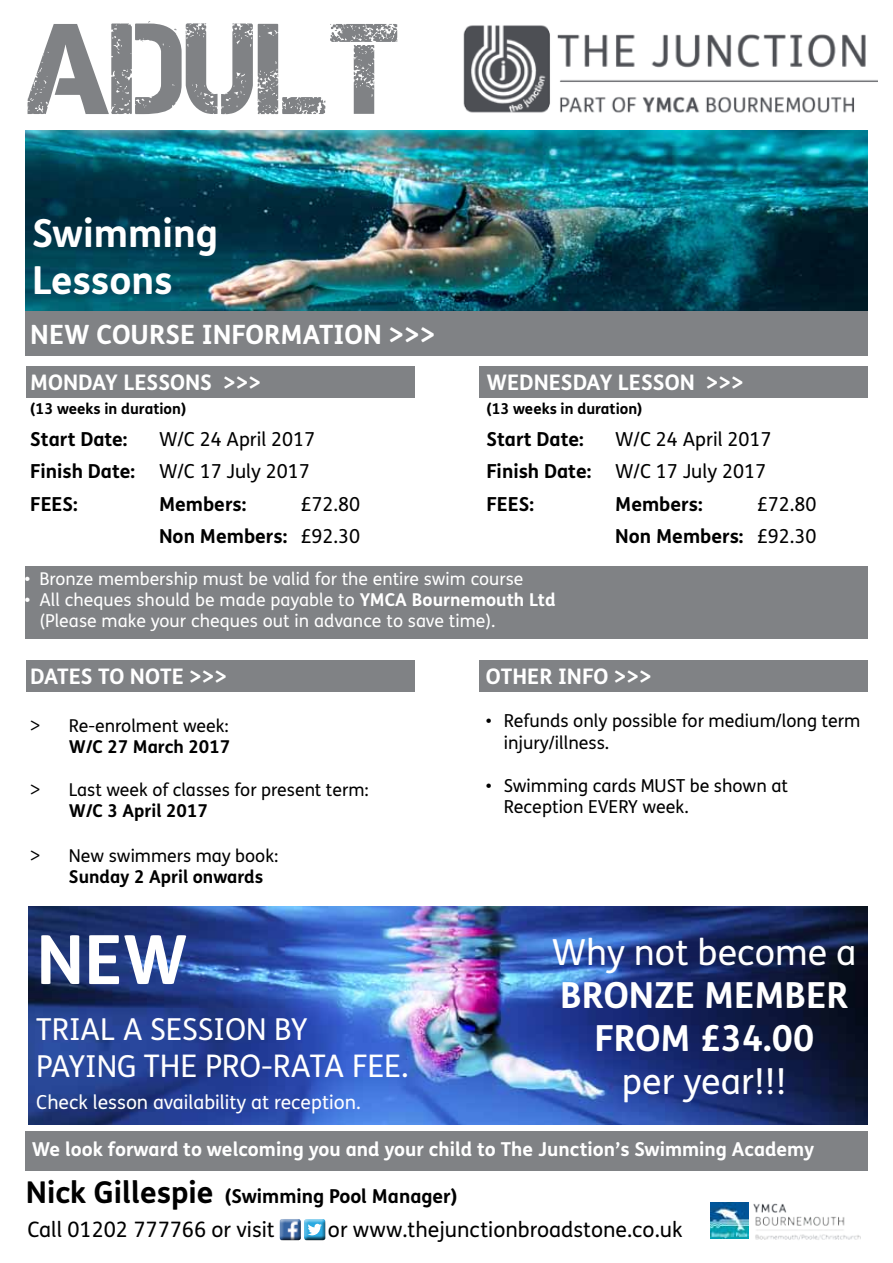
<style>
.page{position:relative;width:893px;height:1263px;background:#fff}
.page>*{position:absolute;margin:0;border:0;box-sizing:border-box;transform-origin:0 0}
.t1{font:128.7px "Captureit";color:#808285}
.t2{font:700 67.8px "FS Me";color:#fff}
.t3{font:700 38.55px/46.3px "FS Me";color:#fff}
.t4{font:35.85px "FS Me";color:#fff}
.t5{font:700 35.85px/43px "FS Me";color:#fff}
.t6{font:31.05px "FS Me";color:#fff}
.t7{font:30.15px "FS Me";color:#fff}
.t8{font:700 26.55px "FS Me";color:#fff}
.t9{font:700 21.45px "FS Me";color:#fff}
.t10{font:21.3px "FS Me";color:#000}
.t11{font:19.35px/32.2px "FS Me";color:#000}
.t12{font:700 19.35px "FS Me";color:#000}
.t13{font:19.35px "FS Me";color:#fff}
.t14{font:700 19.2px "FS Me";color:#fff}
.t15{font:700 19.2px "FS Me";color:#000}
.t16{font:17.85px/21.5px "FS Me";color:#000}
.t17{font:17.7px/21.3px "FS Me";color:#fff}
.t18{font:17.7px "FS Me";color:#000}
.t19{font:700 17.7px "FS Me";color:#000}
.t20{font:17.55px "FS Me";color:#fff}
.t21{font:700 15px "FS Me";color:#000}
.s1{font-weight:700}
.s2{font-size:30.15px}
.s3{font-size:30px}
</style>
<div class="page">
<img style="left:28px;top:906px;width:840px;height:219px">
<div style="left:26px;top:366px;width:389px;height:32px;background:#808285"></div>
<div style="left:479px;top:366px;width:389px;height:32px;background:#808285"></div>
<div style="left:26px;top:1131px;width:842px;height:40px;background:#808285"></div>
<img style="left:26px;top:131px;width:842px;height:181px">
<img style="left:25px;top:130px;width:402px;height:15px">
<svg style="left:25px;top:1109px;width:191px;height:62px"></svg>
<img style="left:753px;top:1203px;width:108px;height:37px">
<img style="left:710px;top:1203px;width:38px;height:35px">
<div style="left:278px;top:1218px;width:24px;height:23px;background:#000;opacity:.75"></div>
<div style="left:303px;top:1218px;width:24px;height:23px;background:#000;opacity:.75"></div>
<div style="left:26px;top:312px;width:842px;height:44px;background:#808285"></div>
<div style="left:26px;top:661px;width:389px;height:31px;background:#808285"></div>
<div style="left:26px;top:566px;width:842px;height:72px;background:#808285"></div>
<div style="left:479px;top:661px;width:389px;height:31px;background:#808285"></div>
<img style="left:463px;top:25px;width:415px;height:88px">
<h1 class="t1" style="left:28px;top:-3px;width:376px">adult</h1>
<h3 class="t3" style="left:32px;top:208px;width:188px">Swimming<br>Lessons</h3>
<h3 class="t8" style="left:30px;top:314px;width:235px">New Course INFORMA</h3>
<h3 class="t8" style="left:319px;top:314px;width:118px">TION &gt;&gt;&gt;</h3>
<p class="t9" style="left:30px;top:366px;width:232px">monday LESSONS &gt;&gt;&gt;</p>
<p class="t21" style="left:30px;top:397px;width:157px">(13 weeks in duration)</p>
<p class="t12" style="left:30px;top:424px;width:99px">Start Date:</p>
<p class="t11" style="left:30px;top:423px;width:286px;text-indent:129px">W/C 24 April 2017<br><span class="s1">Finish Date:</span> W/C 17 July 2017<br><span class="s1">FEES:</span></p>
<p class="t12" style="left:159px;top:489px;width:89px">Members:</p>
<p class="t11" style="left:159px;top:487px;width:203px;text-align:right">£72.80<br><span class="s1">Non Members:</span> £92.30</p>
<p class="t9" style="left:486px;top:366px;width:61px">wednes</p>
<p class="t9" style="left:573px;top:366px;width:172px">day LESSON &gt;&gt;&gt;</p>
<p class="t21" style="left:486px;top:397px;width:157px">(13 weeks in duration)</p>
<p class="t12" style="left:486px;top:424px;width:99px">Start Date:</p>
<p class="t11" style="left:486px;top:423px;width:286px;text-indent:129px">W/C 24 April 2017<br><span class="s1">Finish Date:</span> W/C 17 July 2017<br><span class="s1">FEES:</span></p>
<p class="t12" style="left:615px;top:489px;width:89px">Members:</p>
<p class="t11" style="left:615px;top:487px;width:203px;text-align:right">£72.80<br><span class="s1">Non Members:</span> £92.30</p>
<p class="t20" style="left:24px;top:567px;width:500px">• Bronze membership must be valid for the entire swim course</p>
<p class="t17" style="left:39px;top:589px;width:518px;text-indent:-15px">• All cheques should be made payable to <span class="s1">YMCA Bournemouth Ltd </span>(Please make your cheques out in advance to save time).</p>
<p class="t9" style="left:30px;top:660px;width:40px">Dates</p>
<p class="t9" style="left:98px;top:660px;width:130px">to note &gt;&gt;&gt;</p>
<p class="t18" style="left:30px;top:714px;width:200px">&gt; Re-enrolment week:</p>
<p class="t19" style="left:69px;top:733px;width:163px">W/C 27 March 2017</p>
<p class="t18" style="left:30px;top:777px;width:340px">&gt; Last week of classes for present term:</p>
<p class="t19" style="left:69px;top:797px;width:141px">W/C 3 April 2017</p>
<p class="t18" style="left:30px;top:844px;width:250px">&gt; New swimmers may book:</p>
<p class="t19" style="left:69px;top:863px;width:196px">Sunday 2 April onwards</p>
<h2 class="t2" style="left:36px;top:907px;width:153px">NEW</h2>
<h3 class="t7" style="left:36px;top:1008px;width:273px">Trial a session by</h3>
<h3 class="t6" style="left:36px;top:1044px;width:374px"><span class="s2">paying</span> the pro-rata fee.</h3>
<p class="t13" style="left:36px;top:1088px;width:326px">Check lesson availability at reception.</p>
<p class="t9" style="left:486px;top:660px;width:167px">Other Info &gt;&gt;&gt;</p>
<p class="t16" style="left:504px;top:710px;width:358px;text-indent:-18px">• Refunds only possible for medium/long term injury/illness.</p>
<p class="t16" style="left:486px;top:774px;width:304px">• Swimming cards MUST be shown at<br>Reception EVERY</p>
<p class="t16" style="left:642px;top:796px;width:48px">week.</p>
<h3 class="t4" style="left:552px;top:927px;width:306px">Why not become a</h3>
<h3 class="t5" style="left:594px;top:971px;width:252px;text-indent:-34px">BRONZE MEMBER<br>FROM</h3>
<h3 class="t5" style="left:700px;top:1015px;width:116px">£34.00</h3>
<h3 class="t4" style="left:622px;top:1056px;width:166px">per year!!!</h3>
<p class="t14" style="left:32px;top:1134px;width:784px">We look forward to welcoming you and your child to The Junction’s Swimming Academy</p>
<p class="t15" style="left:26px;top:1181px;width:433px"><span class="s3">Nick Gillespie</span> (Swimming Pool Manager)</p>
<p class="t10" style="left:28px;top:1215px;width:249px">Call 01202 777766 or visit</p>
<p class="t10" style="left:328px;top:1215px;width:356px">or www.thejunctionbroadstone.co.uk</p>
</div>
